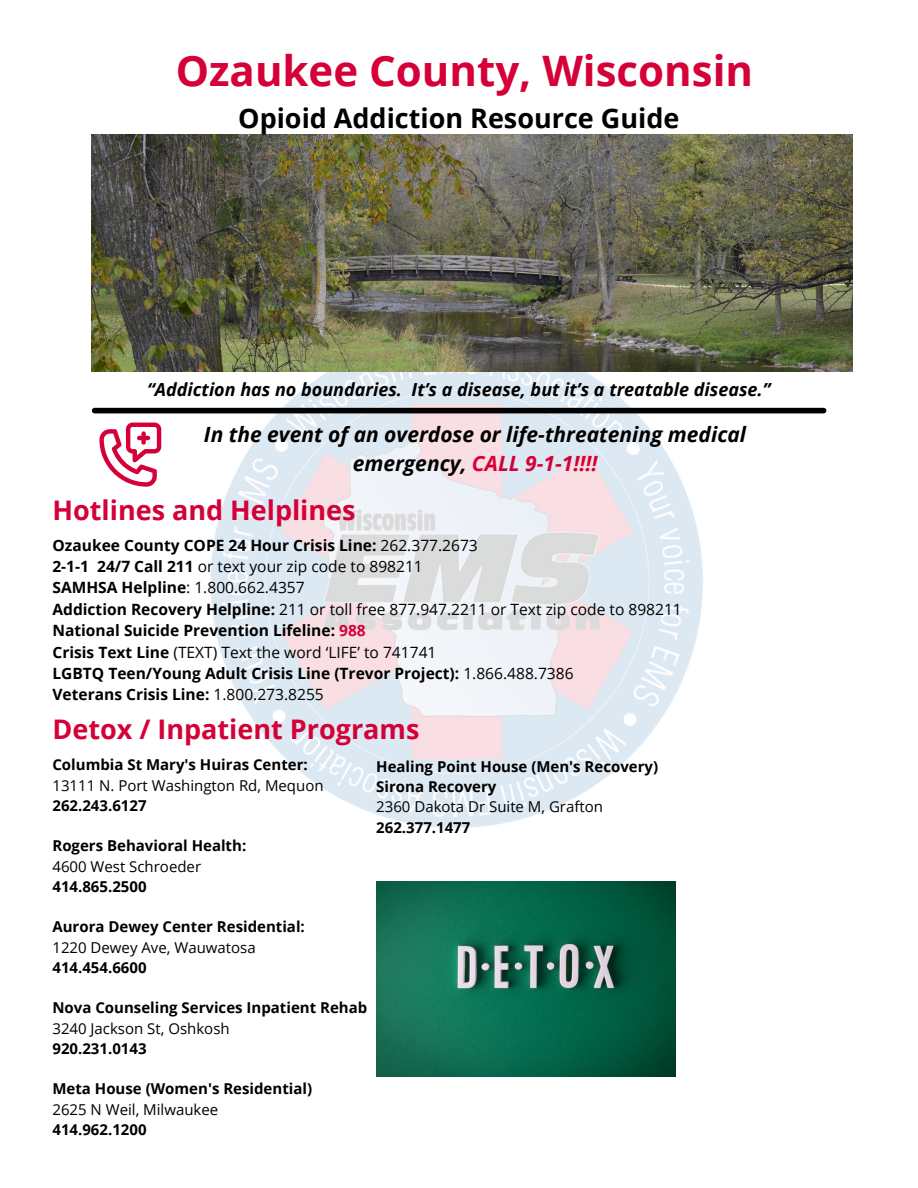
<style>
.page{position:relative;width:918px;height:1188px;background:#fff}
.page>*{position:absolute;margin:0;border:0;box-sizing:border-box;transform-origin:0 0}
.t1{font:700 42px "Open Sans";color:#d50037}
.t2{font:700 27px "Open Sans";color:#d50037}
.t3{font:700 27px "Open Sans";color:#000}
.t4{font:italic 700 21px/29.2px "Open Sans";color:#000;text-align:center}
.t5{font:italic 700 18px "Open Sans";color:#000}
.t6{font:700 15.6px/21.3px "Open Sans";color:#000}
.t7{font:700 15px/20.2px "Open Sans";color:#000}
.t8{font:15px "Open Sans";color:#000}
.s1{color:#d50037}
.s2{font-weight:400}
</style>
<div class="page">
<img style="left:156px;top:372px;width:605px;height:510px">
<div style="left:95px;top:408px;width:729px;height:5px;background:#000"></div>
<svg style="left:99px;top:423px;width:62px;height:64px"></svg>
<img style="left:376px;top:882px;width:300px;height:194px">
<img style="left:92px;top:135px;width:760px;height:237px">
<h1 class="t1" style="left:176px;top:41px;width:579px">Ozaukee County, Wisconsin</h1>
<h2 class="t3" style="left:238px;top:99px;width:443px">Opioid Addiction Resource Guide</h2>
<p class="t5" style="left:147px;top:377px;width:625px">“Addiction has no boundaries. It’s a disease, but it’s a treatable disease.”</p>
<h3 class="t4" style="left:204px;top:419px;width:544px">In the event of an overdose or life-threatening medical emergency, <span class="s1">CALL 9-1-1!!!!</span></h3>
<h2 class="t2" style="left:52px;top:492px;width:305px">Hotlines and Helplines</h2>
<p class="t6" style="left:52px;top:534px;width:631px">Ozaukee County COPE 24 Hour Crisis Line: <span class="s2">262.377.2673<br></span>2-1-1 24/7 Call 211 <span class="s2">or text your zip code to 898211<br></span>SAMHSA Helpline<span class="s2">: 1.800.662.4357<br></span>Addiction Recovery Helpline: <span class="s2">211 or toll free 877.947.2211 or Text zip code to 898211<br></span>National Suicide Prevention Lifeline: <span class="s1">988<br></span>Crisis Text Line <span class="s2">(TEXT) Text the word ‘LIFE’ to 741741<br></span>LGBTQ Teen/Young Adult Crisis Line (Trevor Project): <span class="s2">1.866.488.7386<br></span>Veterans Crisis Line: <span class="s2">1.800.273.8255</span></p>
<h2 class="t2" style="left:52px;top:711px;width:369px">Detox / Inpatient Programs</h2>
<p class="t7" style="left:52px;top:754px;width:257px">Columbia St Mary's Huiras Center:</p>
<p class="t8" style="left:52px;top:775px;width:273px">13111 N. Port Washington Rd, Mequon</p>
<p class="t7" style="left:52px;top:795px;width:96px">262.243.6127</p>
<p class="t7" style="left:52px;top:835px;width:195px">Rogers Behavioral Health:</p>
<p class="t8" style="left:52px;top:856px;width:150px">4600 West Schroeder</p>
<p class="t7" style="left:52px;top:876px;width:96px">414.865.2500</p>
<p class="t7" style="left:52px;top:916px;width:254px">Aurora Dewey Center Residential:</p>
<p class="t8" style="left:52px;top:937px;width:205px">1220 Dewey Ave, Wauwatosa</p>
<p class="t7" style="left:52px;top:957px;width:96px">414.454.6600</p>
<p class="t7" style="left:52px;top:997px;width:316px">Nova Counseling Services Inpatient Rehab</p>
<p class="t8" style="left:52px;top:1018px;width:179px">3240 Jackson St, Oshkosh</p>
<p class="t7" style="left:52px;top:1038px;width:96px">920.231.0143</p>
<p class="t7" style="left:52px;top:1078px;width:261px">Meta House (Women's Residential)</p>
<p class="t8" style="left:52px;top:1099px;width:167px">2625 N Weil, Milwaukee</p>
<p class="t7" style="left:52px;top:1119px;width:96px">414.962.1200</p>
<p class="t7" style="left:376px;top:756px;width:283px">Healing Point House (Men's Recovery)<br>Sirona Recovery</p>
<p class="t8" style="left:376px;top:796px;width:228px">2360 Dakota Dr Suite M, Grafton</p>
<p class="t7" style="left:376px;top:817px;width:96px">262.377.1477</p>
</div>
